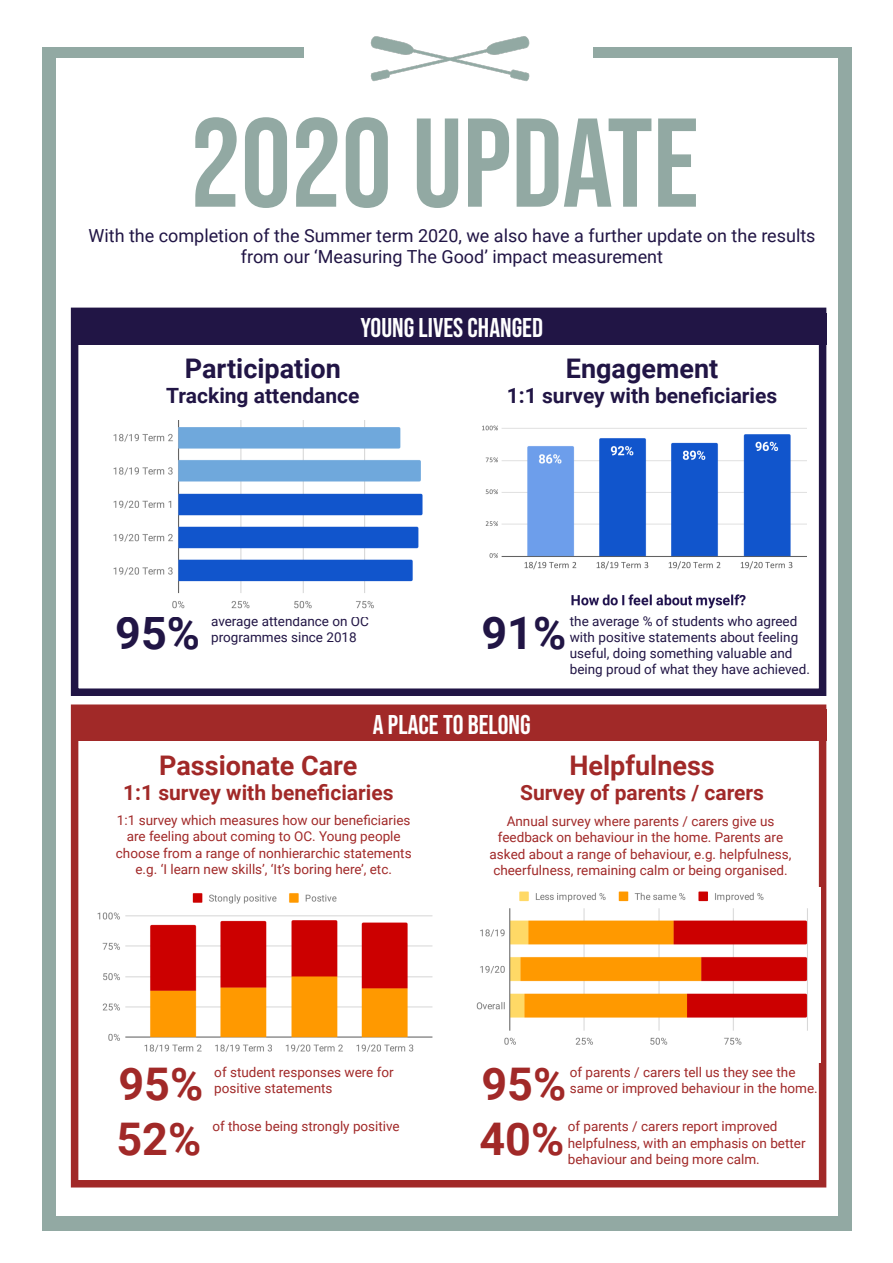
<style>
.page{position:relative;width:893px;height:1263px;background:#fff}
.page>*{position:absolute;margin:0;border:0;box-sizing:border-box;transform-origin:0 0}
.Main_tiitle_white{font:126px "Bebas Neue";color:#92a9a3}
.t1{font:700 45px "Roboto";color:#a12928}
.t2{font:700 45px "Roboto";color:#211545}
.t3{font:27px "Bebas Neue";color:#fff}
.t4{font:700 27px "Roboto";color:#a12928}
.t5{font:700 27px "Roboto";color:#211545}
.t6{font:700 21px "Roboto";color:#a12928}
.t7{font:700 21px "Roboto";color:#211545}
.page_intro_text_whit{font:18px/21.6px "Roboto";color:#211545;text-align:center}
.t8{font:13.5px/16.2px "Roboto";color:#a12928}
.t9{font:13.5px/16.2px "Roboto";color:#211545}
</style>
<div class="page">
<div style="left:42px;top:47px;width:810px;height:1184px;background:#92a9a3"></div>
<div style="left:304px;top:16px;width:289px;height:85px;background:#fff"></div>
<div style="left:56px;top:58px;width:782px;height:1158px;background:#fff"></div>
<img style="left:370px;top:36px;width:160px;height:46px">
<div style="left:71px;top:308px;width:755px;height:388px;border:8px solid #211545"></div>
<div style="left:77px;top:313px;width:749px;height:31px;background:#211545"></div>
<img style="left:113px;top:420px;width:310px;height:189px">
<img style="left:482px;top:425px;width:325px;height:184px">
<div style="left:71px;top:704px;width:755px;height:483px;border:8px solid #a12928"></div>
<div style="left:77px;top:709px;width:749px;height:32px;background:#a12928"></div>
<img style="left:97px;top:893px;width:336px;height:159px">
<img style="left:476px;top:887px;width:344px;height:175px">
<p class="Main_tiitle_white" style="left:190px;top:92px;width:510px">2020 UPDATE</p>
<p class="page_intro_text_whit" style="left:88px;top:224px;width:729px">With the completion of the Summer term 2020, we also have a further update on the results from our ‘Measuring The Good’ impact measurement</p>
<p class="t3" style="left:360px;top:312px;width:184px">YOUNG LIVES CHANGED</p>
<p class="t5" style="left:185px;top:349px;width:158px">Participation</p>
<p class="t7" style="left:166px;top:381px;width:195px">Tracking attendance</p>
<p class="t5" style="left:566px;top:349px;width:154px">Engagement</p>
<p class="t7" style="left:507px;top:381px;width:272px">1:1 survey with beneficiaries</p>
<p class="t2" style="left:115px;top:602px;width:86px">95%</p>
<p class="t9" style="left:211px;top:612px;width:159px">average attendance on OC programmes since 2018</p>
<p class="t2" style="left:481px;top:602px;width:86px">91%</p>
<p class="t9" style="left:570px;top:612px;width:242px">the average % of students who agreed with positive statements about feeling useful, doing something valuable and being proud of what they have achieved.</p>
<p class="t3" style="left:373px;top:709px;width:159px">A PLACE TO BELONG</p>
<p class="t4" style="left:159px;top:746px;width:200px">Passionate Care</p>
<p class="t6" style="left:123px;top:778px;width:272px">1:1 survey with beneficiaries</p>
<p class="t4" style="left:569px;top:746px;width:147px">Helpfulness</p>
<p class="t6" style="left:520px;top:778px;width:245px">Survey of parents / carers</p>
<p class="t8" style="left:116px;top:812px;width:297px;text-align:center">1:1 survey which measures how our beneficiaries are feeling about coming to OC. Young people choose from a range of nonhierarchic statements e.g. ‘I learn new skills’, ‘It’s boring here’, etc.</p>
<p class="t8" style="left:490px;top:813px;width:303px;text-align:center">Annual survey where parents / carers give us feedback on behaviour in the home. Parents are asked about a range of behaviour, e.g. helpfulness, cheerfulness, remaining calm or being organised.</p>
<p class="t1" style="left:118px;top:1053px;width:86px">95%</p>
<p class="t8" style="left:214px;top:1063px;width:181px">of student responses were for positive statements</p>
<p class="t1" style="left:481px;top:1053px;width:86px">95%</p>
<p class="t8" style="left:570px;top:1063px;width:249px">of parents / carers tell us they see the same or improved behaviour in the home.</p>
<p class="t1" style="left:116px;top:1107px;width:86px">52%</p>
<p class="t8" style="left:212px;top:1118px;width:189px">of those being strongly positive</p>
<p class="t1" style="left:479px;top:1107px;width:86px">40%</p>
<p class="t8" style="left:568px;top:1118px;width:239px">of parents / carers report improved helpfulness, with an emphasis on better behaviour and being more calm.</p>
</div>
